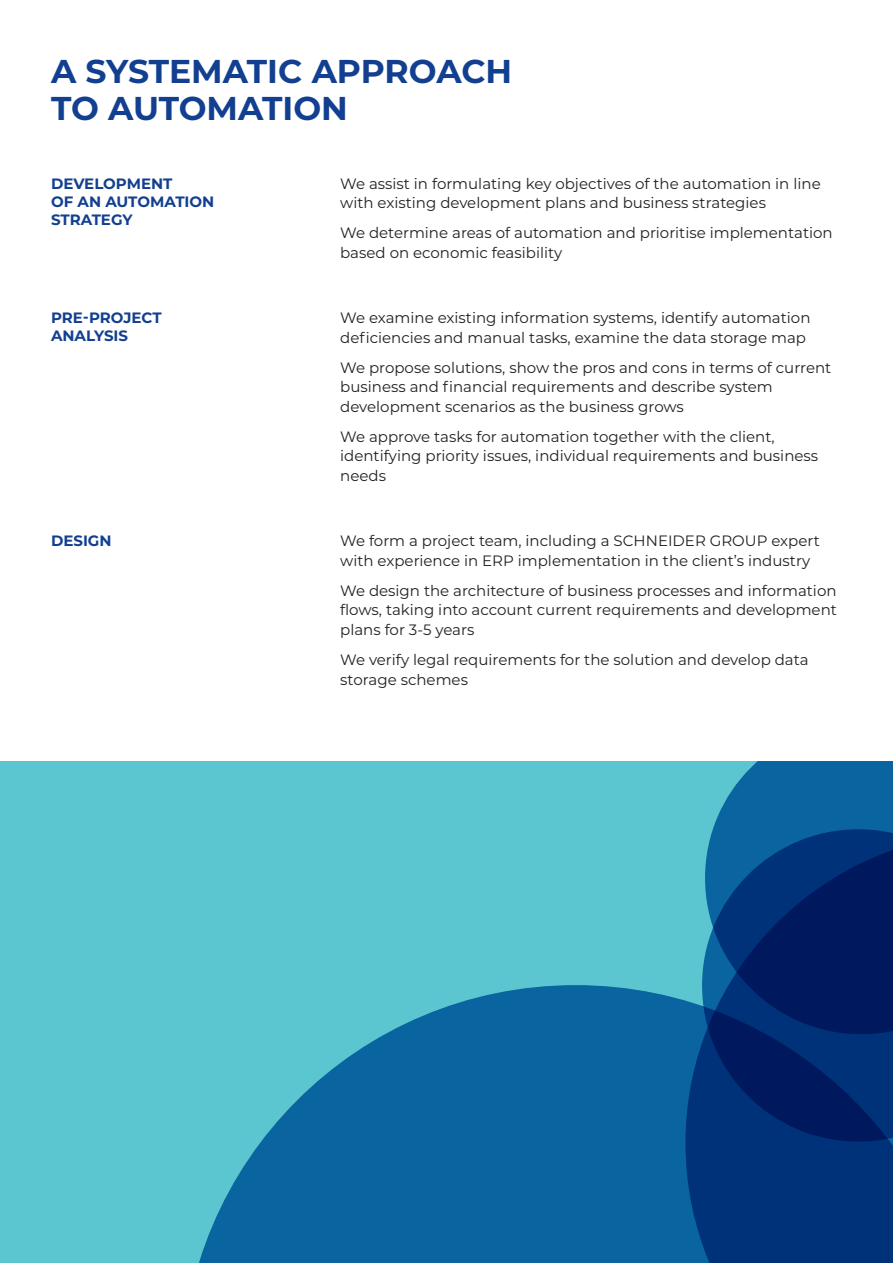
<style>
.page{position:relative;width:893px;height:1263px;background:#fff}
.page>*{position:absolute;margin:0;border:0;box-sizing:border-box;transform-origin:0 0}
.t1{font:700 33px/37.5px "Montserrat";letter-spacing:-.005em;color:#123f90}
.t2{font:15px/19.5px "Montserrat";color:#231f20}
.t3{font:700 15px/18px "Montserrat";color:#123f90}
</style>
<div class="page">
<div style="left:0;top:761px;width:893px;height:502px;background:#5bc6cf"></div>
<svg style="left:199px;top:985px;width:486px;height:278px;fill:#09649f"></svg>
<svg style="left:685px;top:1000px;width:208px;height:263px;background:#00367d"></svg>
<svg style="left:713px;top:761px;width:180px;height:68px;background:#116ea4"></svg>
<svg style="left:702px;top:829px;width:191px;height:312px;background:#022d71"></svg>
<h1 class="t1" style="left:51px;top:51px;width:463px">A SYSTEMATIC APPROACH<br>TO AUTOMATION</h1>
<p class="t3" style="left:51px;top:174px;width:165px">DEVELOPMENT<br>OF AN AUTOMATION<br>STRATEGY</p>
<p class="t2" style="left:340px;top:173px;width:482px">We assist in formulating key objectives of the automation in line with existing development plans and business strategies</p>
<p class="t2" style="left:340px;top:223px;width:494px">We determine areas of automation and prioritise implementation based on economic feasibility</p>
<p class="t3" style="left:51px;top:308px;width:112px">PRE-PROJECT<br>ANALYSIS</p>
<p class="t2" style="left:340px;top:308px;width:472px">We examine existing information systems, identify automation deficiencies and manual tasks, examine the data storage map</p>
<p class="t2" style="left:340px;top:357px;width:493px">We propose solutions, show the pros and cons in terms of current business and financial requirements and describe system development scenarios as the business grows</p>
<p class="t2" style="left:340px;top:426px;width:480px">We approve tasks for automation together with the client, identifying priority issues, individual requirements and business needs</p>
<p class="t3" style="left:51px;top:531px;width:62px">DESIGN</p>
<p class="t2" style="left:340px;top:531px;width:481px">We form a project team, including a SCHNEIDER GROUP expert with experience in ERP implementation in the client’s industry</p>
<p class="t2" style="left:340px;top:580px;width:498px;text-align:justify">We design the architecture of business processes and information flows, taking into account current requirements and development plans for 3-5 years</p>
<p class="t2" style="left:340px;top:649px;width:470px">We verify legal requirements for the solution and develop data storage schemes</p>
</div>
